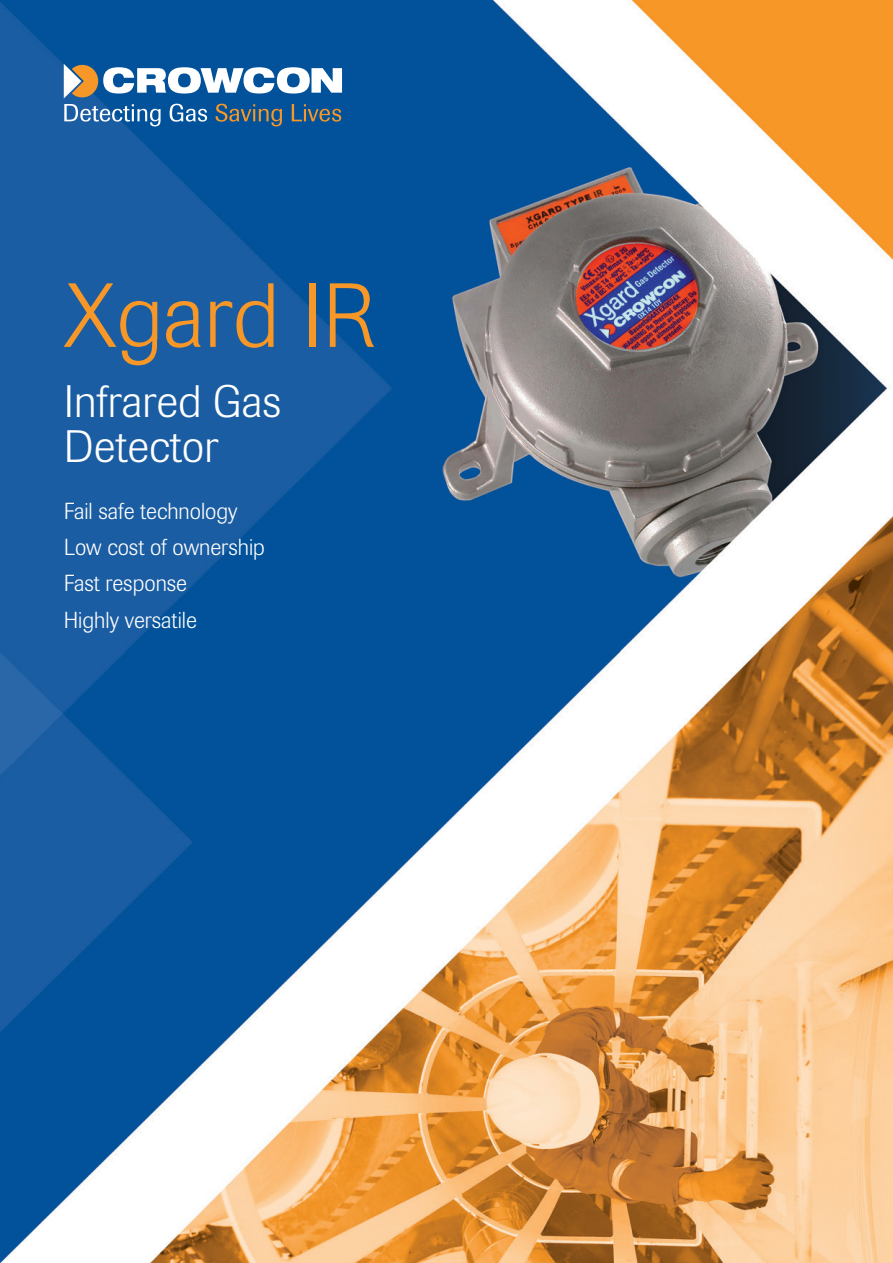
<style>
.page{position:relative;width:893px;height:1263px;background:#fff}
.page>*{position:absolute;margin:0;border:0;box-sizing:border-box;transform-origin:0 0}
.Main_Title_-_Orange{font:300 90px "Imago";color:#f79727}
.Sub_Title_-_White{font:300 45px/45px "Imago";color:#fff}
.Header_-_White{font:300 22.95px "Imago";color:#fff}
</style>
<div class="page">
<img style="left:0;top:0;width:893px;height:1263px">
<svg style="left:64px;top:64px;width:278px;height:34px"></svg>
<svg style="left:64px;top:104px;width:97px;height:22px;background:#4b81b6"></svg>
<svg style="left:170px;top:104px;width:37px;height:18px"></svg>
<svg style="left:216px;top:104px;width:66px;height:22px"></svg>
<svg style="left:292px;top:104px;width:49px;height:18px"></svg>
<p class="Main_Title_-_Orange" style="left:64px;top:265px;width:313px">Xgard IR</p>
<p class="Sub_Title_-_White" style="left:64px;top:380px;width:219px">Infrared Gas<br>Detector</p>
<p class="Header_-_White" style="left:64px;top:498px;width:175px">Fail safe technology</p>
<p class="Header_-_White" style="left:64px;top:534px;width:203px">Low cost of ownership</p>
<p class="Header_-_White" style="left:64px;top:570px;width:125px">Fast response</p>
<p class="Header_-_White" style="left:64px;top:607px;width:135px">Highly versatile</p>
</div>
